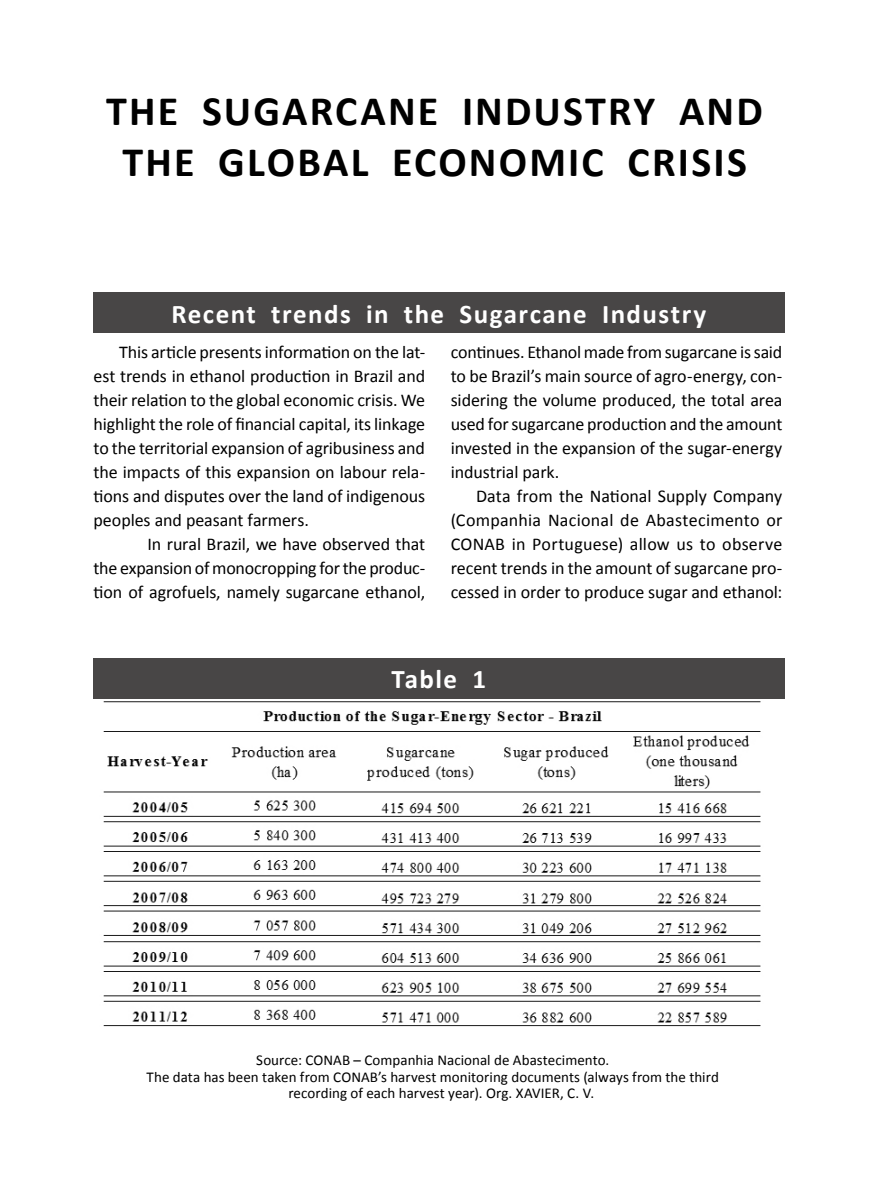
<style>
.page{position:relative;width:893px;height:1191px;background:#fff}
.page>*{position:absolute;margin:0;border:0;box-sizing:border-box;transform-origin:0 0}
.t1{font:700 42px/50.4px "Calibri";letter-spacing:.05em;color:#000;text-align:center}
.t2{font:700 27px "Calibri";letter-spacing:.055em;color:#fff}
.t3{font:18px/24px "Calibri";letter-spacing:-.005em;color:#000;text-align:justify}
.t4{font:15px "Calibri";letter-spacing:.005em;color:#000}
</style>
<div class="page">
<img style="left:103px;top:701px;width:658px;height:326px">
<div style="left:93px;top:658px;width:691px;height:41px;background:#484646"></div>
<div style="left:93px;top:292px;width:691px;height:41px;background:#484646"></div>
<h1 class="t1" style="left:106px;top:86px;width:658px">THE SUGARCANE INDUSTRY AND<br>THE GLOBAL ECONOMIC CRISIS</h1>
<h2 class="t2" style="left:171px;top:296px;width:536px">Recent trends in the Sugarcane Industry</h2>
<p class="t3" style="left:94px;top:340px;width:333px;text-indent:26px">This article presents information on the lat&shy;est trends in ethanol production in Brazil and their relation to the global economic crisis. We highlight the role of financial capital, its linkage to the territorial expansion of agribusiness and the impacts of this expansion on labour rela&shy;tions and disputes over the land of indigenous peoples and peasant farmers.</p>
<p class="t3" style="left:94px;top:532px;width:333px;text-indent:54px">In rural Brazil, we have observed that the expansion of monocropping for the produc&shy;tion of agrofuels, namely sugarcane ethanol,</p>
<p class="t3" style="left:451px;top:340px;width:333px">continues. Ethanol made from sugarcane is said to be Brazil’s main source of agro-energy, con&shy;sidering the volume produced, the total area used for sugarcane production and the amount invested in the expansion of the sugar-energy industrial park.</p>
<p class="t3" style="left:451px;top:484px;width:333px;text-indent:26px">Data from the National Supply Company (Companhia Nacional de Abastecimento or CONAB in Portuguese) allow us to observe recent trends in the amount of sugarcane pro&shy;cessed in order to produce sugar and ethanol:</p>
<h2 class="t2" style="left:392px;top:662px;width:96px">Table 1</h2>
<p class="t4" style="left:256px;top:1050px;width:354px">Source: CONAB – Companhia Nacional de Abastecimento.</p>
<p class="t4" style="left:147px;top:1067px;width:574px">The data has been taken from CONAB’s harvest monitoring documents (always from the third</p>
<p class="t4" style="left:288px;top:1083px;width:307px">recording of each harvest year). Org. XAVIER, C. V.</p>
</div>
